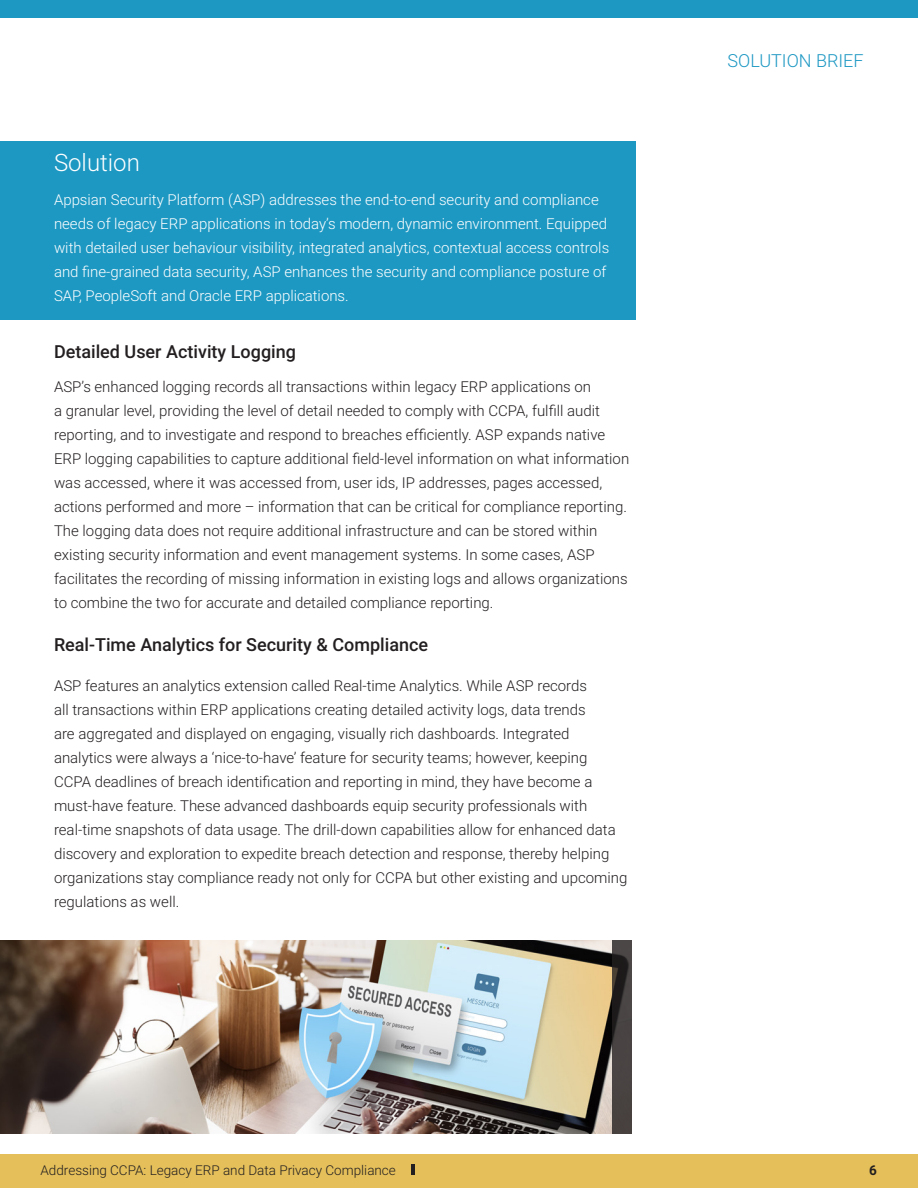
<style>
.page{position:relative;width:918px;height:1188px;background:#fff}
.page>*{position:absolute;margin:0;border:0;box-sizing:border-box;transform-origin:0 0}
.t1{font:300 24px "Roboto";color:#fff}
.t2{font:500 18px "Roboto";color:#231f20}
.t3{font:300 18px "Roboto";color:#1d98c3}
.t4{font:300 15px/24px "Roboto";color:#231f20}
.t5{font:300 15px/24px "Roboto";color:#fff}
.t6{font:300 13.5px "Roboto";color:#231f20}
.t7{font:700 13.5px "Roboto";color:#231f20}
</style>
<div class="page">
<div style="left:0;top:1154px;width:918px;height:34px;background:#e4bf5a"></div>
<div style="left:0;top:0;width:918px;height:17px;background:#1d98c3"></div>
<div style="left:0;top:141px;width:635px;height:179px;background:#1d98c3"></div>
<hr style="left:411px;top:1165px;width:4px;height:10px;background:#231f20">
<img style="left:0;top:941px;width:612px;height:193px">
<svg style="left:612px;top:941px;width:19px;height:193px;background:#403b3a"></svg>
<h1 class="t1" style="left:54px;top:146px;width:87px">Solution</h1>
<p class="t5" style="left:54px;top:187px;width:557px">Appsian Security Platform (ASP) addresses the end-to-end security and compliance needs of legacy ERP applications in today’s modern, dynamic environment. Equipped with detailed user behaviour visibility, integrated analytics, contextual access controls and fine-grained data security, ASP enhances the security and compliance posture of SAP, PeopleSoft and Oracle ERP applications.</p>
<p class="t2" style="left:54px;top:339px;width:244px">Detailed User Activity Logging</p>
<p class="t4" style="left:54px;top:374px;width:577px">ASP’s enhanced logging records all transactions within legacy ERP applications on<br>a granular level, providing the level of detail needed to comply with CCPA, fulfill audit reporting, and to investigate and respond to breaches efficiently. ASP expands native ERP logging capabilities to capture additional field-level information on what information was accessed, where it was accessed from, user ids, IP addresses, pages accessed, actions performed and more – information that can be critical for compliance reporting.<br>The logging data does not require additional infrastructure and can be stored within existing security information and event management systems. In some cases, ASP facilitates the recording of missing information in existing logs and allows organizations to combine the two for accurate and detailed compliance reporting.</p>
<p class="t2" style="left:54px;top:632px;width:376px">Real-Time Analytics for Security &amp; Compliance</p>
<p class="t4" style="left:54px;top:673px;width:575px">ASP features an analytics extension called Real-time Analytics. While ASP records<br>all transactions within ERP applications creating detailed activity logs, data trends<br>are aggregated and displayed on engaging, visually rich dashboards. Integrated analytics were always a ‘nice-to-have’ feature for security teams; however, keeping CCPA deadlines of breach identification and reporting in mind, they have become a must-have feature. These advanced dashboards equip security professionals with real-time snapshots of data usage. The drill-down capabilities allow for enhanced data discovery and exploration to expedite breach detection and response, thereby helping organizations stay compliance ready not only for CCPA but other existing and upcoming regulations as well.</p>
<p class="t3" style="left:728px;top:48px;width:138px">SOLUTION BRIEF</p>
<p class="t6" style="left:41px;top:1160px;width:357px">Addressing CCPA: Legacy ERP and Data Privacy Compliance</p>
<p class="t7" style="left:869px;top:1160px;width:9px">6</p>
</div>
